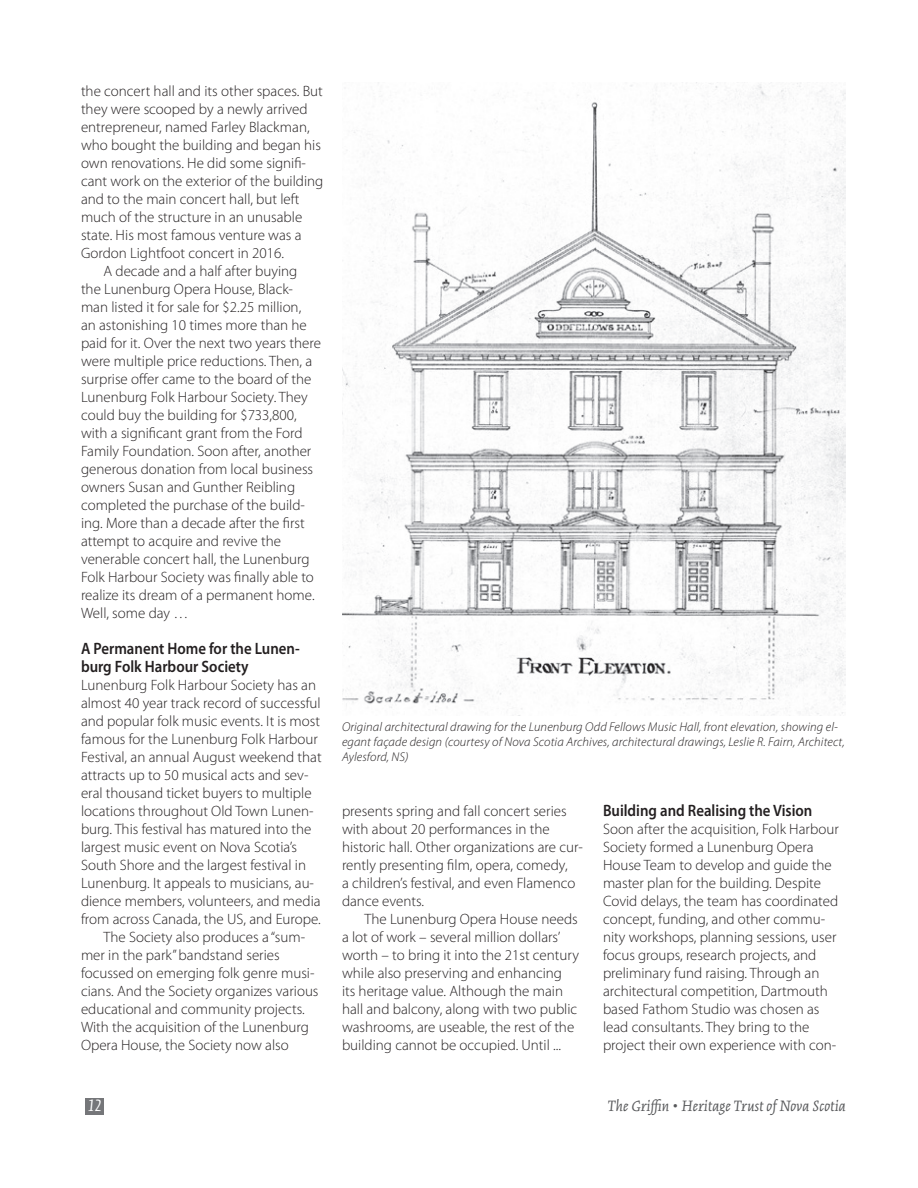
<style>
.page{position:relative;width:918px;height:1188px;background:#fff}
.page>*{position:absolute;margin:0;border:0;box-sizing:border-box;transform-origin:0 0}
.t1{font:italic 18px "Kinesis Pro 3";color:#fff}
.t2{font:600 16.5px/18px "Myriad Pro";color:#231f20;scale:.9 1}
.t3{font:italic 16.5px "Kinesis Pro 3";letter-spacing:.01em;color:#57585a}
.t4{font:300 15px/18px "Myriad Pro";color:#231f20}
.t5{font:italic 300 12.75px/15px "Myriad Pro";letter-spacing:.01em;color:#231f20}
</style>
<div class="page">
<div style="left:85px;top:1098px;width:19px;height:17px;background:#757679"></div>
<img style="left:342px;top:82px;width:504px;height:633px">
<p class="t4" style="left:81px;top:82px;width:243px">the concert hall and its other spaces. But</p>
<p class="t4" style="left:81px;top:100px;width:228px">they were scooped by a newly arrived</p>
<p class="t4" style="left:81px;top:118px;width:230px">entrepreneur, named Farley Blackman,</p>
<p class="t4" style="left:81px;top:136px;width:241px">who bought the building and began his</p>
<p class="t4" style="left:81px;top:154px;width:227px">own renovations. He did some signifi-</p>
<p class="t4" style="left:81px;top:172px;width:244px">cant work on the exterior of the building</p>
<p class="t4" style="left:81px;top:190px;width:220px">and to the main concert hall, but left</p>
<p class="t4" style="left:81px;top:208px;width:223px">much of the structure in an unusable</p>
<p class="t4" style="left:81px;top:226px;width:222px">state. His most famous venture was a</p>
<p class="t4" style="left:81px;top:244px;width:205px">Gordon Lightfoot concert in 2016.</p>
<p class="t4" style="left:104px;top:262px;width:195px">A decade and a half after buying</p>
<p class="t4" style="left:81px;top:280px;width:214px">the Lunenburg Opera House, Black-</p>
<p class="t4" style="left:81px;top:298px;width:222px">man listed it for sale for $2.25 million,</p>
<p class="t4" style="left:81px;top:316px;width:227px">an astonishing 10 times more than he</p>
<p class="t4" style="left:81px;top:334px;width:241px">paid for it. Over the next two years there</p>
<p class="t4" style="left:81px;top:352px;width:233px">were multiple price reductions. Then, a</p>
<p class="t4" style="left:81px;top:370px;width:232px">surprise offer came to the board of the</p>
<p class="t4" style="left:81px;top:388px;width:228px">Lunenburg Folk Harbour Society. They</p>
<p class="t4" style="left:81px;top:406px;width:217px">could buy the building for $733,800,</p>
<p class="t4" style="left:81px;top:424px;width:223px">with a significant grant from the Ford</p>
<p class="t4" style="left:81px;top:442px;width:232px">Family Foundation. Soon after, another</p>
<p class="t4" style="left:81px;top:460px;width:234px">generous donation from local business</p>
<p class="t4" style="left:81px;top:478px;width:216px">owners Susan and Gunther Reibling</p>
<p class="t4" style="left:81px;top:496px;width:226px">completed the purchase of the build-</p>
<p class="t4" style="left:81px;top:514px;width:225px">ing. More than a decade after the first</p>
<p class="t4" style="left:81px;top:532px;width:202px">attempt to acquire and revive the</p>
<p class="t4" style="left:81px;top:550px;width:230px">venerable concert hall, the Lunenburg</p>
<p class="t4" style="left:81px;top:568px;width:234px">Folk Harbour Society was finally able to</p>
<p class="t4" style="left:81px;top:586px;width:235px">realize its dream of a permanent home.</p>
<p class="t4" style="left:81px;top:604px;width:109px">Well, some day …</p>
<p class="t2" style="left:81px;top:639px;width:245px">A Permanent Home for the Lunen&shy;burg Folk Harbour Society</p>
<p class="t4" style="left:81px;top:676px;width:237px">Lunenburg Folk Harbour Society has an</p>
<p class="t4" style="left:81px;top:694px;width:241px">almost 40 year track record of successful</p>
<p class="t4" style="left:81px;top:712px;width:241px">and popular folk music events. It is most</p>
<p class="t4" style="left:81px;top:730px;width:238px">famous for the Lunenburg Folk Harbour</p>
<p class="t4" style="left:81px;top:748px;width:242px">Festival, an annual August weekend that</p>
<p class="t4" style="left:81px;top:766px;width:229px">attracts up to 50 musical acts and sev-</p>
<p class="t4" style="left:81px;top:784px;width:232px">eral thousand ticket buyers to multiple</p>
<p class="t4" style="left:81px;top:802px;width:234px">locations throughout Old Town Lunen-</p>
<p class="t4" style="left:81px;top:820px;width:232px">burg. This festival has matured into the</p>
<p class="t4" style="left:81px;top:838px;width:218px">largest music event on Nova Scotia’s</p>
<p class="t4" style="left:81px;top:856px;width:227px">South Shore and the largest festival in</p>
<p class="t4" style="left:81px;top:874px;width:235px">Lunenburg. It appeals to musicians, au-</p>
<p class="t4" style="left:81px;top:892px;width:241px">dience members, volunteers, and media</p>
<p class="t4" style="left:81px;top:910px;width:241px">from across Canada, the US, and Europe.</p>
<p class="t4" style="left:104px;top:928px;width:203px">The Society also produces a “sum-</p>
<p class="t4" style="left:81px;top:946px;width:200px">mer in the park” bandstand series</p>
<p class="t4" style="left:81px;top:964px;width:235px">focussed on emerging folk genre musi-</p>
<p class="t4" style="left:81px;top:982px;width:239px">cians. And the Society organizes various</p>
<p class="t4" style="left:81px;top:1000px;width:225px">educational and community projects.</p>
<p class="t4" style="left:81px;top:1018px;width:229px">With the acquisition of the Lunenburg</p>
<p class="t4" style="left:81px;top:1036px;width:209px">Opera House, the Society now also</p>
<p class="t5" style="left:342px;top:720px;width:504px">Original architectural drawing for the Lunenburg Odd Fellows Music Hall, front elevation, showing el&shy;egant façade design (courtesy of Nova Scotia Archives, architectural drawings, Leslie R. Fairn, Architect,<br>Aylesford, NS)</p>
<p class="t4" style="left:342px;top:802px;width:242px">presents spring and fall concert series with about 20 performances in the historic hall. Other organizations are cur&shy;rently presenting film, opera, comedy,<br>a children’s festival, and even Flamenco dance events.</p>
<p class="t4" style="left:342px;top:910px;width:239px;text-indent:22px">The Lunenburg Opera House needs a lot of work – several million dollars’ worth – to bring it into the 21st century while also preserving and enhancing its heritage value. Although the main hall and balcony, along with two public washrooms, are useable, the rest of the building cannot be occupied. Until ...</p>
<p class="t2" style="left:603px;top:801px;width:234px">Building and Realising the Vision</p>
<p class="t4" style="left:603px;top:820px;width:237px">Soon after the acquisition, Folk Harbour Society formed a Lunenburg Opera House Team to develop and guide the master plan for the building. Despite Covid delays, the team has coordinated concept, funding, and other commu&shy;nity workshops, planning sessions, user focus groups, research projects, and preliminary fund raising. Through an architectural competition, Dartmouth based Fathom Studio was chosen as lead consultants. They bring to the project their own experience with con-</p>
<p class="t1" style="left:88px;top:1096px;width:15px">12</p>
<p class="t3" style="left:608px;top:1097px;width:240px">The Griffin • Heritage Trust of Nova Scotia</p>
</div>
